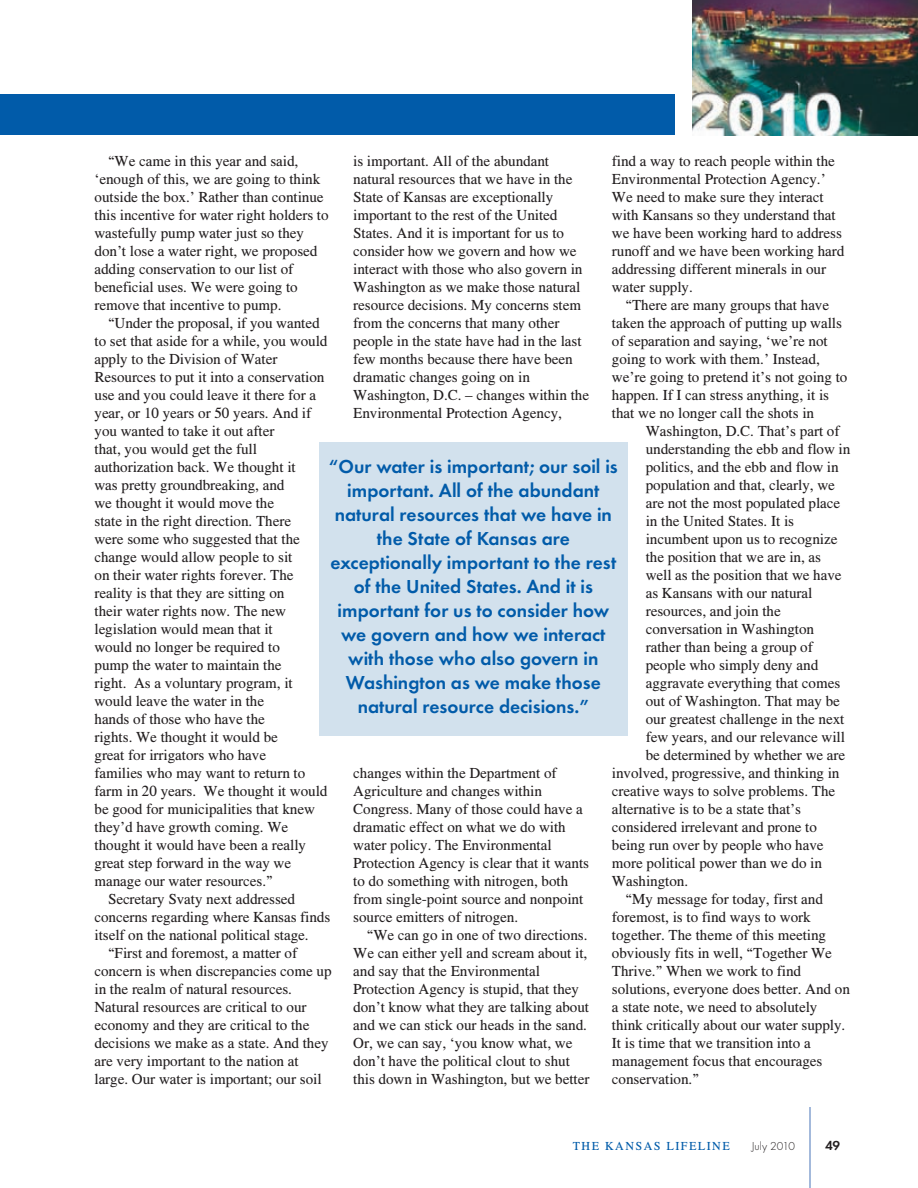
<style>
.page{position:relative;width:918px;height:1188px;background:#fff}
.page>*{position:absolute;margin:0;border:0;box-sizing:border-box;transform-origin:0 0}
.t1{font:600 19.5px/24px "Futura T";color:#015ba9;text-align:center}
.t2{font:15px/18px "Times CSATT";color:#231f20}
.t3{font:600 13.5px "Futura T";color:#231f20}
.t4{font:12px "Times CSATT";letter-spacing:.125em;color:#015ba9}
.t5{font:300 12px "Futura T";color:#231f20}
</style>
<div class="page">
<hr style="left:810px;top:1107px;width:1px;height:81px;background:#4975b9">
<div style="left:0;top:94px;width:675px;height:41px;background:#015ba9"></div>
<img style="left:692px;top:0;width:226px;height:135px">
<div style="left:319px;top:442px;width:309px;height:294px;background:#d2e1ed"></div>
<p class="t2" style="left:94px;top:153px;width:236px;text-indent:14px">“We came in this year and said, ‘enough of this, we are going to think outside the box.’ Rather than continue this incentive for water right holders to wastefully pump water just so they don’t lose a water right, we proposed adding conservation to our list of beneficial uses. We were going to remove that incentive to pump.</p>
<p class="t2" style="left:108px;top:315px;width:213px">“Under the proposal, if you wanted</p>
<p class="t2" style="left:94px;top:333px;width:234px">to set that aside for a while, you would</p>
<p class="t2" style="left:94px;top:351px;width:184px">apply to the Division of Water</p>
<p class="t2" style="left:94px;top:369px;width:231px">Resources to put it into a conservation</p>
<p class="t2" style="left:94px;top:387px;width:223px">use and you could leave it there for a</p>
<p class="t2" style="left:94px;top:405px;width:218px">year, or 10 years or 50 years. And if</p>
<p class="t2" style="left:94px;top:423px;width:181px">you wanted to take it out after</p>
<p class="t2" style="left:94px;top:441px;width:164px">that, you would get the full</p>
<p class="t2" style="left:94px;top:459px;width:203px">authorization back. We thought it</p>
<p class="t2" style="left:94px;top:477px;width:191px">was pretty groundbreaking, and</p>
<p class="t2" style="left:94px;top:495px;width:181px">we thought it would move the</p>
<p class="t2" style="left:94px;top:513px;width:198px">state in the right direction. There</p>
<p class="t2" style="left:94px;top:531px;width:207px">were some who suggested that the</p>
<p class="t2" style="left:94px;top:549px;width:199px">change would allow people to sit</p>
<p class="t2" style="left:94px;top:567px;width:201px">on their water rights forever. The</p>
<p class="t2" style="left:94px;top:585px;width:191px">reality is that they are sitting on</p>
<p class="t2" style="left:94px;top:603px;width:193px">their water rights now. The new</p>
<p class="t2" style="left:94px;top:621px;width:180px">legislation would mean that it</p>
<p class="t2" style="left:94px;top:639px;width:187px">would no longer be required to</p>
<p class="t2" style="left:94px;top:657px;width:189px">pump the water to maintain the</p>
<p class="t2" style="left:94px;top:675px;width:200px">right. As a voluntary program, it</p>
<p class="t2" style="left:94px;top:693px;width:171px">would leave the water in the</p>
<p class="t2" style="left:94px;top:711px;width:172px">hands of those who have the</p>
<p class="t2" style="left:94px;top:729px;width:185px">rights. We thought it would be</p>
<p class="t2" style="left:94px;top:747px;width:173px">great for irrigators who have</p>
<p class="t2" style="left:94px;top:765px;width:212px">families who may want to return to</p>
<p class="t2" style="left:94px;top:783px;width:234px">farm in 20 years. We thought it would</p>
<p class="t2" style="left:94px;top:801px;width:222px">be good for municipalities that knew</p>
<p class="t2" style="left:94px;top:819px;width:195px">they’d have growth coming. We</p>
<p class="t2" style="left:94px;top:837px;width:213px">thought it would have been a really</p>
<p class="t2" style="left:94px;top:855px;width:198px">great step forward in the way we</p>
<p class="t2" style="left:94px;top:873px;width:180px">manage our water resources.”</p>
<p class="t2" style="left:108px;top:891px;width:189px">Secretary Svaty next addressed</p>
<p class="t2" style="left:94px;top:909px;width:237px">concerns regarding where Kansas finds</p>
<p class="t2" style="left:94px;top:927px;width:216px">itself on the national political stage.</p>
<p class="t2" style="left:108px;top:945px;width:191px">“First and foremost, a matter of</p>
<p class="t2" style="left:94px;top:963px;width:239px">concern is when discrepancies come up</p>
<p class="t2" style="left:94px;top:981px;width:199px">in the realm of natural resources.</p>
<p class="t2" style="left:94px;top:999px;width:214px">Natural resources are critical to our</p>
<p class="t2" style="left:94px;top:1017px;width:216px">economy and they are critical to the</p>
<p class="t2" style="left:94px;top:1035px;width:236px">decisions we make as a state. And they</p>
<p class="t2" style="left:94px;top:1053px;width:206px">are very important to the nation at</p>
<p class="t2" style="left:94px;top:1071px;width:229px">large. Our water is important; our soil</p>
<p class="t2" style="left:353px;top:153px;width:237px">is important. All of the abundant natural resources that we have in the State of Kansas are exceptionally important to the rest of the United States. And it is important for us to consider how we govern and how we interact with those who also govern in Washington as we make those natural resource decisions. My concerns stem from the concerns that many other people in the state have had in the last few months because there have been dramatic changes going on in Washington, D.C. – changes within the Environmental Protection Agency,</p>
<p class="t2" style="left:612px;top:153px;width:234px">find a way to reach people within the Environmental Protection Agency.’ We need to make sure they interact with Kansans so they understand that we have been working hard to address runoff and we have been working hard addressing different minerals in our water supply.</p>
<p class="t2" style="left:612px;top:297px;width:237px;text-indent:14px">“There are many groups that have taken the approach of putting up walls of separation and saying, ‘we’re not going to work with them.’ Instead, we’re going to pretend it’s not going to happen. If I can stress anything, it is that we no longer call the shots in</p>
<p class="t2" style="left:646px;top:423px;width:195px">Washington, D.C. That’s part of</p>
<p class="t2" style="left:646px;top:441px;width:206px">understanding the ebb and flow in</p>
<p class="t2" style="left:646px;top:459px;width:194px">politics, and the ebb and flow in</p>
<p class="t2" style="left:646px;top:477px;width:191px">population and that, clearly, we</p>
<p class="t2" style="left:646px;top:495px;width:196px">are not the most populated place</p>
<p class="t2" style="left:646px;top:513px;width:150px">in the United States. It is</p>
<p class="t2" style="left:646px;top:531px;width:193px">incumbent upon us to recognize</p>
<p class="t2" style="left:646px;top:549px;width:177px">the position that we are in, as</p>
<p class="t2" style="left:646px;top:567px;width:197px">well as the position that we have</p>
<p class="t2" style="left:646px;top:585px;width:168px">as Kansans with our natural</p>
<p class="t2" style="left:646px;top:603px;width:136px">resources, and join the</p>
<p class="t2" style="left:646px;top:621px;width:170px">conversation in Washington</p>
<p class="t2" style="left:646px;top:639px;width:169px">rather than being a group of</p>
<p class="t2" style="left:646px;top:657px;width:174px">people who simply deny and</p>
<p class="t2" style="left:646px;top:675px;width:196px">aggravate everything that comes</p>
<p class="t2" style="left:646px;top:693px;width:196px">out of Washington. That may be</p>
<p class="t2" style="left:646px;top:711px;width:200px">our greatest challenge in the next</p>
<p class="t2" style="left:646px;top:729px;width:201px">few years, and our relevance will</p>
<p class="t2" style="left:646px;top:747px;width:201px">be determined by whether we are</p>
<p class="t2" style="left:612px;top:765px;width:229px">involved, progressive, and thinking in</p>
<p class="t2" style="left:612px;top:783px;width:225px">creative ways to solve problems. The</p>
<p class="t2" style="left:612px;top:801px;width:191px">alternative is to be a state that’s</p>
<p class="t2" style="left:612px;top:819px;width:206px">considered irrelevant and prone to</p>
<p class="t2" style="left:612px;top:837px;width:213px">being run over by people who have</p>
<p class="t2" style="left:612px;top:855px;width:211px">more political power than we do in</p>
<p class="t2" style="left:612px;top:873px;width:78px">Washington.</p>
<p class="t2" style="left:625px;top:891px;width:199px">“My message for today, first and</p>
<p class="t2" style="left:612px;top:909px;width:200px">foremost, is to find ways to work</p>
<p class="t2" style="left:612px;top:927px;width:216px">together. The theme of this meeting</p>
<p class="t2" style="left:612px;top:945px;width:221px">obviously fits in well, “Together We</p>
<p class="t2" style="left:612px;top:963px;width:191px">Thrive.” When we work to find</p>
<p class="t2" style="left:612px;top:981px;width:239px">solutions, everyone does better. And on</p>
<p class="t2" style="left:612px;top:999px;width:207px">a state note, we need to absolutely</p>
<p class="t2" style="left:612px;top:1017px;width:235px">think critically about our water supply.</p>
<p class="t2" style="left:612px;top:1035px;width:200px">It is time that we transition into a</p>
<p class="t2" style="left:612px;top:1053px;width:212px">management focus that encourages</p>
<p class="t2" style="left:612px;top:1071px;width:89px">conservation.”</p>
<p class="t1" style="left:329px;top:456px;width:291px">“Our water is important; our soil is important. All of the abundant natural resources that we have in the State of Kansas are exceptionally important to the rest of the United States. And it is important for us to consider how we govern and how we interact with those who also govern in<br>Washington as we make those natural resource decisions.”</p>
<p class="t2" style="left:353px;top:765px;width:237px">changes within the Department of Agriculture and changes within Congress. Many of those could have a dramatic effect on what we do with water policy. The Environmental Protection Agency is clear that it wants to do something with nitrogen, both from single-point source and nonpoint source emitters of nitrogen.</p>
<p class="t2" style="left:353px;top:927px;width:238px;text-indent:14px">“We can go in one of two directions.<br>We can either yell and scream about it, and say that the Environmental Protection Agency is stupid, that they don’t know what they are talking about and we can stick our heads in the sand.<br>Or, we can say, ‘you know what, we don’t have the political clout to shut this down in Washington, but we better</p>
<p class="t4" style="left:573px;top:1141px;width:158px">THE KANSAS LIFELINE</p>
<p class="t5" style="left:751px;top:1141px;width:45px">July 2010</p>
<p class="t3" style="left:825px;top:1140px;width:17px">49</p>
</div>
